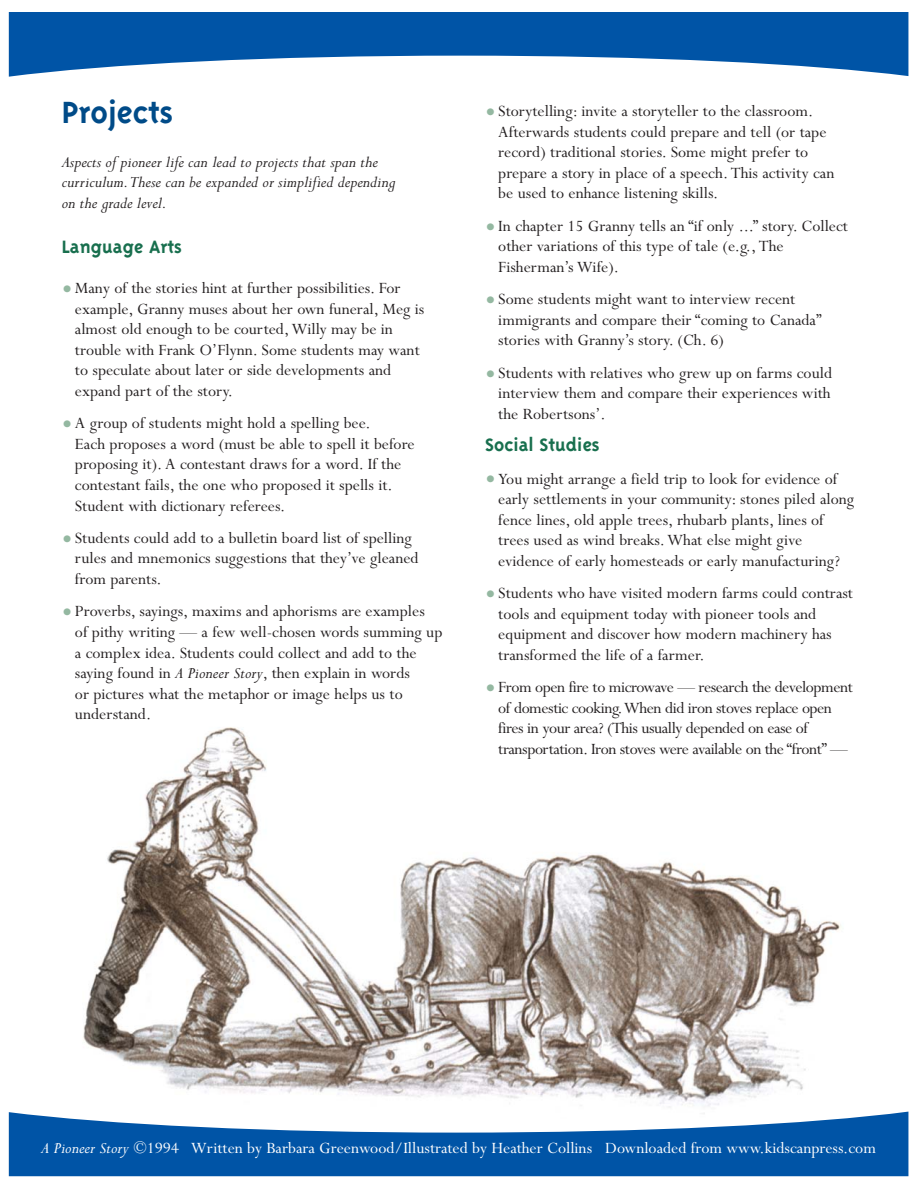
<style>
.page{position:relative;width:918px;height:1188px;background:#fff}
.page>*{position:absolute;margin:0;border:0;box-sizing:border-box;transform-origin:0 0}
.t1{font:700 35.25px "Triplex";color:#004b88}
.t2{font:700 20.55px "Triplex";color:#186f4e}
.t3{font:17.7px/20.5px "Perpetua";color:#231f20}
.t4{font:17.7px/20.5px "Perpetua";letter-spacing:-.025em;color:#231f20}
.t5{font:italic 17.7px/20.5px "Perpetua";color:#231f20}
.t6{font:17.7px "Perpetua";color:#fff}
.s1{font-size:30.9px;color:#94b8a1}
.s2{font-style:italic}
</style>
<div class="page">
<img style="left:83px;top:727px;width:758px;height:380px">
<svg style="left:9px;top:1112px;width:899px;height:64px;fill:#0054a6"></svg>
<svg style="left:9px;top:12px;width:899px;height:65px;fill:#0054a6"></svg>
<h1 class="t1" style="left:62px;top:98px;width:113px">Projects</h1>
<p class="t5" style="left:62px;top:153px;width:335px">Aspects of pioneer life can lead to projects that span the curriculum.These can be expanded or simplified depending on the grade level.</p>
<p class="t2" style="left:62px;top:239px;width:122px">Language Arts</p>
<p class="t3" style="left:75px;top:280px;width:351px;text-indent:-13px"><span class="s1">•</span>Many of the stories hint at further possibilities. For example, Granny muses about her own funeral, Meg is almost old enough to be courted, Willy may be in trouble with Frank O’Flynn. Some students may want to speculate about later or side developments and expand part of the story.</p>
<p class="t3" style="left:75px;top:415px;width:341px;text-indent:-13px"><span class="s1">•</span>A group of students might hold a spelling bee.<br>Each proposes a word (must be able to spell it before proposing it). A contestant draws for a word. If the contestant fails, the one who proposed it spells it.<br>Student with dictionary referees.</p>
<p class="t3" style="left:75px;top:530px;width:345px;text-indent:-13px"><span class="s1">•</span> Students could add to a bulletin board list of spelling rules and mnemonics suggestions that they’ve gleaned from parents.</p>
<p class="t3" style="left:75px;top:603px;width:369px;text-indent:-13px"><span class="s1">•</span> Proverbs, sayings, maxims and aphorisms are examples<br>of pithy writing — a few well-chosen words summing up a complex idea. Students could collect and add to the saying found in <span class="s2">A Pioneer Story</span>, then explain in words<br>or pictures what the metaphor or image helps us to understand.</p>
<p class="t3" style="left:498px;top:103px;width:338px;text-indent:-13px"><span class="s1">•</span> Storytelling: invite a storyteller to the classroom.<br>Afterwards students could prepare and tell (or tape record) traditional stories. Some might prefer to prepare a story in place of a speech. This activity can be used to enhance listening skills.</p>
<p class="t3" style="left:498px;top:217px;width:351px;text-indent:-13px"><span class="s1">•</span>In chapter 15 Granny tells an “if only ...” story. Collect other variations of this type of tale (e.g., The<br>Fisherman’s Wife).</p>
<p class="t3" style="left:498px;top:291px;width:325px;text-indent:-13px"><span class="s1">•</span> Some students might want to interview recent immigrants and compare their “coming to Canada” stories with Granny’s story. (Ch. 6)</p>
<p class="t3" style="left:498px;top:364px;width:335px;text-align:justify;text-indent:-13px"><span class="s1">•</span> Students with relatives who grew up on farms could interview them and compare their experiences with the Robertsons’.</p>
<p class="t2" style="left:485px;top:437px;width:116px">Social Studies</p>
<p class="t3" style="left:498px;top:470px;width:357px;text-indent:-13px"><span class="s1">•</span>You might arrange a field trip to look for evidence of early settlements in your community: stones piled along fence lines, old apple trees, rhubarb plants, lines of trees used as wind breaks. What else might give evidence of early homesteads or early manufacturing?</p>
<p class="t3" style="left:498px;top:585px;width:356px;text-indent:-13px"><span class="s1">•</span> Students who have visited modern farms could contrast tools and equipment today with pioneer tools and equipment and discover how modern machinery has transformed the life of a farmer.</p>
<p class="t4" style="left:498px;top:679px;width:356px;text-indent:-13px"><span class="s1">•</span> From open fire to microwave — research the development of domestic cooking.When did iron stoves replace open fires in your area? (This usually depended on ease of transportation. Iron stoves were available on the “front” —</p>
<p class="t6" style="left:41px;top:1142px;width:836px"><span class="s2">A Pioneer Story</span> ©1994 Written by Barbara Greenwood/Illustrated by Heather Collins Downloaded from www.kidscanpress.com</p>
</div>
